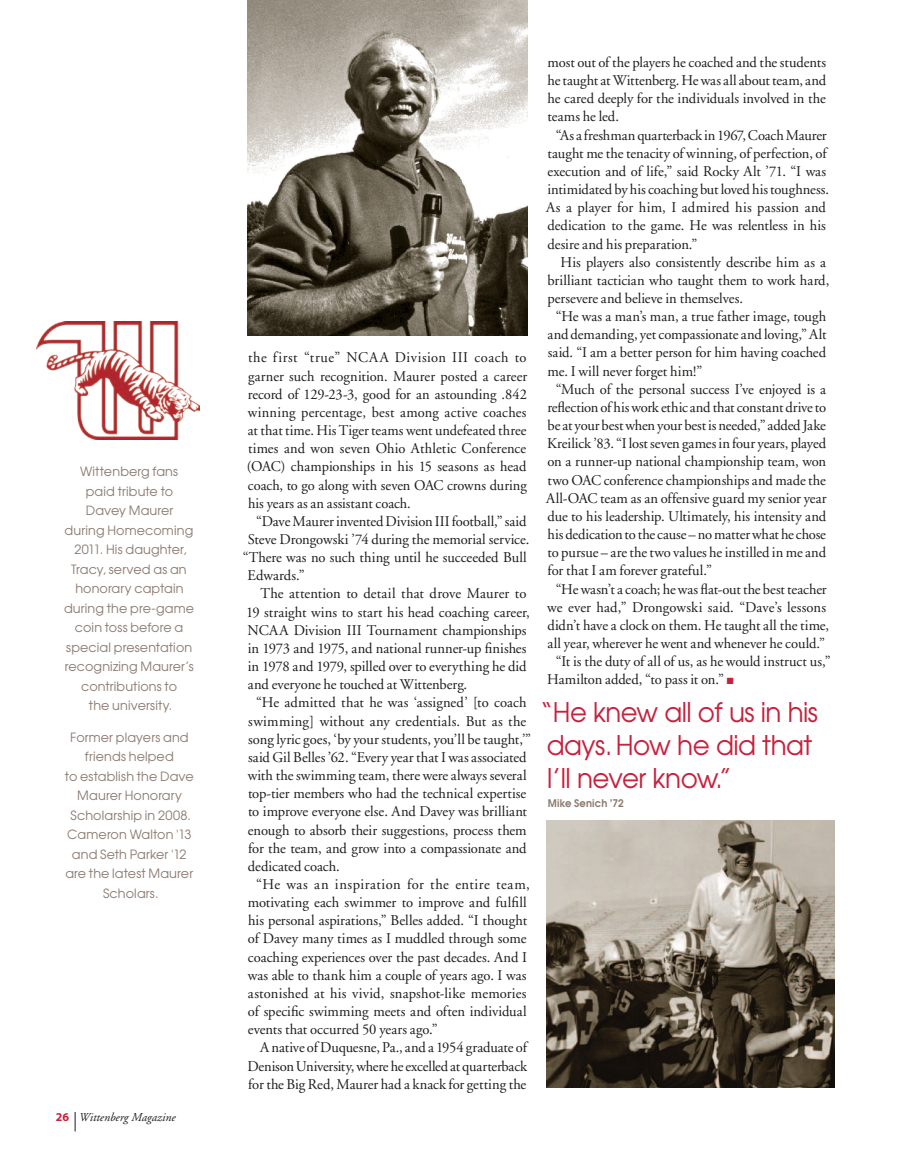
<style>
.page{position:relative;width:905px;height:1175px;background:#fff}
.page>*{position:absolute;margin:0;border:0;box-sizing:border-box;transform-origin:0 0}
.t1{font:27px/33px "Avant Garde";letter-spacing:-.02em;color:#c7213d;scale:.96 1}
.t2{font:14.85px "Adobe Garamond";color:#1c1c1a}
.t3{font:14.85px "Adobe Garamond";letter-spacing:.04em;color:#1c1c1a}
.t4{font:14.85px "Adobe Garamond";letter-spacing:.035em;color:#1c1c1a}
.t5{font:12.75px/19.5px "Avant Garde";letter-spacing:.01em;color:#8b7b71;text-align:center}
.t6{font:italic 12px "Adobe Garamond";color:#1c1c1a}
.t7{font:600 10.5px "Avant Garde";letter-spacing:.015em;color:#8b7b71;scale:.96 1}
.s1{font-family:"Myriad Pro";font-weight:700;font-style:normal;color:#c7213d}
.s2{color:#c7213d}
</style>
<div class="page">
<svg style="left:75px;top:1112px;width:1px;height:19px"></svg>
<img style="left:248px;top:0;width:279px;height:335px">
<img style="left:37px;top:321px;width:162px;height:119px">
<img style="left:547px;top:821px;width:287px;height:266px">
<p class="t5" style="left:64px;top:462px;width:131px">Wittenberg fans paid tribute to<br>Davey Maurer during Homecoming<br>2011. His daughter,<br>Tracy, served as an honorary captain during the pre-game coin toss before a special presentation recognizing Maurer’s contributions to<br>the university.</p>
<p class="t5" style="left:65px;top:727px;width:130px">Former players and friends helped<br>to establish the Dave<br>Maurer Honorary<br>Scholarship in 2008.<br>Cameron Walton '13 and Seth Parker '12 are the latest Maurer<br>Scholars.</p>
<p class="t6" style="left:56px;top:1110px;width:121px"><span class="s1">26</span> Wittenberg Magazine</p>
<p class="t3" style="left:248px;top:350px;width:280px">the first “true” NCAA Division III coach to</p>
<p class="t2" style="left:248px;top:368px;width:281px">garner such recognition. Maurer posted a career</p>
<p class="t2" style="left:248px;top:386px;width:281px">record of 129-23-3, good for an astounding .842</p>
<p class="t2" style="left:248px;top:404px;width:280px">winning percentage, best among active coaches</p>
<p class="t2" style="left:248px;top:422px;width:280px">at that time. His Tiger teams went undefeated three</p>
<p class="t2" style="left:248px;top:440px;width:280px">times and won seven Ohio Athletic Conference</p>
<p class="t2" style="left:247px;top:459px;width:281px">(OAC) championships in his 15 seasons as head</p>
<p class="t2" style="left:248px;top:477px;width:280px">coach, to go along with seven OAC crowns during</p>
<p class="t2" style="left:248px;top:495px;width:164px">his years as an assistant coach.</p>
<p class="t2" style="left:256px;top:513px;width:272px">“Dave Maurer invented Division III football,” said</p>
<p class="t2" style="left:248px;top:531px;width:283px">Steve Drongowski ’74 during the memorial service.</p>
<p class="t2" style="left:243px;top:549px;width:285px">“There was no such thing until he succeeded Bull</p>
<p class="t2" style="left:247px;top:567px;width:59px">Edwards.”</p>
<p class="t2" style="left:260px;top:586px;width:267px">The attention to detail that drove Maurer to</p>
<p class="t2" style="left:246px;top:604px;width:285px">19 straight wins to start his head coaching career,</p>
<p class="t2" style="left:247px;top:622px;width:280px">NCAA Division III Tournament championships</p>
<p class="t2" style="left:248px;top:640px;width:280px">in 1973 and 1975, and national runner-up finishes</p>
<p class="t2" style="left:248px;top:658px;width:280px">in 1978 and 1979, spilled over to everything he did</p>
<p class="t2" style="left:248px;top:676px;width:221px">and everyone he touched at Wittenberg.</p>
<p class="t2" style="left:256px;top:694px;width:272px">“He admitted that he was ‘assigned’ [to coach</p>
<p class="t2" style="left:248px;top:713px;width:279px">swimming] without any credentials. But as the</p>
<p class="t2" style="left:248px;top:731px;width:284px">song lyric goes, ‘by your students, you’ll be taught,’”</p>
<p class="t2" style="left:248px;top:749px;width:280px">said Gil Belles ’62. “Every year that I was associated</p>
<p class="t2" style="left:248px;top:767px;width:280px">with the swimming team, there were always several</p>
<p class="t2" style="left:248px;top:785px;width:280px">top-tier members who had the technical expertise</p>
<p class="t2" style="left:248px;top:803px;width:280px">to improve everyone else. And Davey was brilliant</p>
<p class="t2" style="left:248px;top:822px;width:280px">enough to absorb their suggestions, process them</p>
<p class="t2" style="left:248px;top:840px;width:280px">for the team, and grow into a compassionate and</p>
<p class="t2" style="left:248px;top:858px;width:93px">dedicated coach.</p>
<p class="t4" style="left:256px;top:876px;width:275px">“He was an inspiration for the entire team,</p>
<p class="t2" style="left:248px;top:894px;width:280px">motivating each swimmer to improve and fulfill</p>
<p class="t2" style="left:248px;top:912px;width:280px">his personal aspirations,” Belles added. “I thought</p>
<p class="t2" style="left:248px;top:930px;width:280px">of Davey many times as I muddled through some</p>
<p class="t2" style="left:248px;top:949px;width:281px">coaching experiences over the past decades. And I</p>
<p class="t2" style="left:248px;top:967px;width:280px">was able to thank him a couple of years ago. I was</p>
<p class="t2" style="left:248px;top:985px;width:280px">astonished at his vivid, snapshot-like memories</p>
<p class="t2" style="left:248px;top:1003px;width:280px">of specific swimming meets and often individual</p>
<p class="t2" style="left:248px;top:1021px;width:191px">events that occurred 50 years ago.”</p>
<p class="t2" style="left:260px;top:1039px;width:268px">A native of Duquesne, Pa., and a 1954 graduate of</p>
<p class="t2" style="left:247px;top:1057px;width:281px">Denison University, where he excelled at quarterback</p>
<p class="t2" style="left:248px;top:1076px;width:280px">for the Big Red, Maurer had a knack for getting the</p>
<p class="t2" style="left:547px;top:54px;width:280px">most out of the players he coached and the students</p>
<p class="t2" style="left:547px;top:73px;width:280px">he taught at Wittenberg. He was all about team, and</p>
<p class="t2" style="left:547px;top:91px;width:280px">he cared deeply for the individuals involved in the</p>
<p class="t2" style="left:547px;top:109px;width:73px">teams he led.</p>
<p class="t2" style="left:555px;top:127px;width:272px">“As a freshman quarterback in 1967, Coach Maurer</p>
<p class="t2" style="left:547px;top:145px;width:280px">taught me the tenacity of winning, of perfection, of</p>
<p class="t2" style="left:547px;top:163px;width:280px">execution and of life,” said Rocky Alt ’71. “I was</p>
<p class="t2" style="left:547px;top:181px;width:283px">intimidated by his coaching but loved his toughness.</p>
<p class="t2" style="left:546px;top:200px;width:281px">As a player for him, I admired his passion and</p>
<p class="t2" style="left:547px;top:218px;width:280px">dedication to the game. He was relentless in his</p>
<p class="t2" style="left:547px;top:236px;width:151px">desire and his preparation.”</p>
<p class="t2" style="left:560px;top:254px;width:267px">His players also consistently describe him as a</p>
<p class="t2" style="left:547px;top:272px;width:283px">brilliant tactician who taught them to work hard,</p>
<p class="t2" style="left:547px;top:290px;width:197px">persevere and believe in themselves.</p>
<p class="t2" style="left:555px;top:308px;width:272px">“He was a man’s man, a true father image, tough</p>
<p class="t2" style="left:547px;top:327px;width:280px">and demanding, yet compassionate and loving,” Alt</p>
<p class="t2" style="left:548px;top:345px;width:280px">said. “I am a better person for him having coached</p>
<p class="t2" style="left:547px;top:363px;width:156px">me. I will never forget him!”</p>
<p class="t2" style="left:555px;top:381px;width:272px">“Much of the personal success I’ve enjoyed is a</p>
<p class="t2" style="left:547px;top:399px;width:280px">reflection of his work ethic and that constant drive to</p>
<p class="t2" style="left:547px;top:417px;width:280px">be at your best when your best is needed,” added Jake</p>
<p class="t2" style="left:547px;top:435px;width:280px">Kreilick ’83. “I lost seven games in four years, played</p>
<p class="t2" style="left:547px;top:454px;width:280px">on a runner-up national championship team, won</p>
<p class="t2" style="left:547px;top:472px;width:280px">two OAC conference championships and made the</p>
<p class="t2" style="left:546px;top:490px;width:282px">All-OAC team as an offensive guard my senior year</p>
<p class="t2" style="left:547px;top:508px;width:280px">due to his leadership. Ultimately, his intensity and</p>
<p class="t2" style="left:547px;top:526px;width:280px">his dedication to the cause – no matter what he chose</p>
<p class="t2" style="left:547px;top:544px;width:280px">to pursue – are the two values he instilled in me and</p>
<p class="t2" style="left:547px;top:562px;width:166px">for that I am forever grateful.”</p>
<p class="t2" style="left:555px;top:581px;width:272px">“He wasn’t a coach; he was flat-out the best teacher</p>
<p class="t2" style="left:547px;top:599px;width:280px">we ever had,” Drongowski said. “Dave’s lessons</p>
<p class="t2" style="left:547px;top:617px;width:283px">didn’t have a clock on them. He taught all the time,</p>
<p class="t2" style="left:547px;top:635px;width:279px">all year, wherever he went and whenever he could.”</p>
<p class="t2" style="left:555px;top:653px;width:276px">“It is the duty of all of us, as he would instruct us,”</p>
<p class="t2" style="left:547px;top:671px;width:188px">Hamilton added, “to pass it on.” <span class="s2">■</span></p>
<p class="t1" style="left:540px;top:695px;width:291px">“He knew all of us in his days. How he did that<br>I’ll never know.”</p>
<p class="t7" style="left:547px;top:796px;width:80px">Mike Senich ’72</p>
</div>
